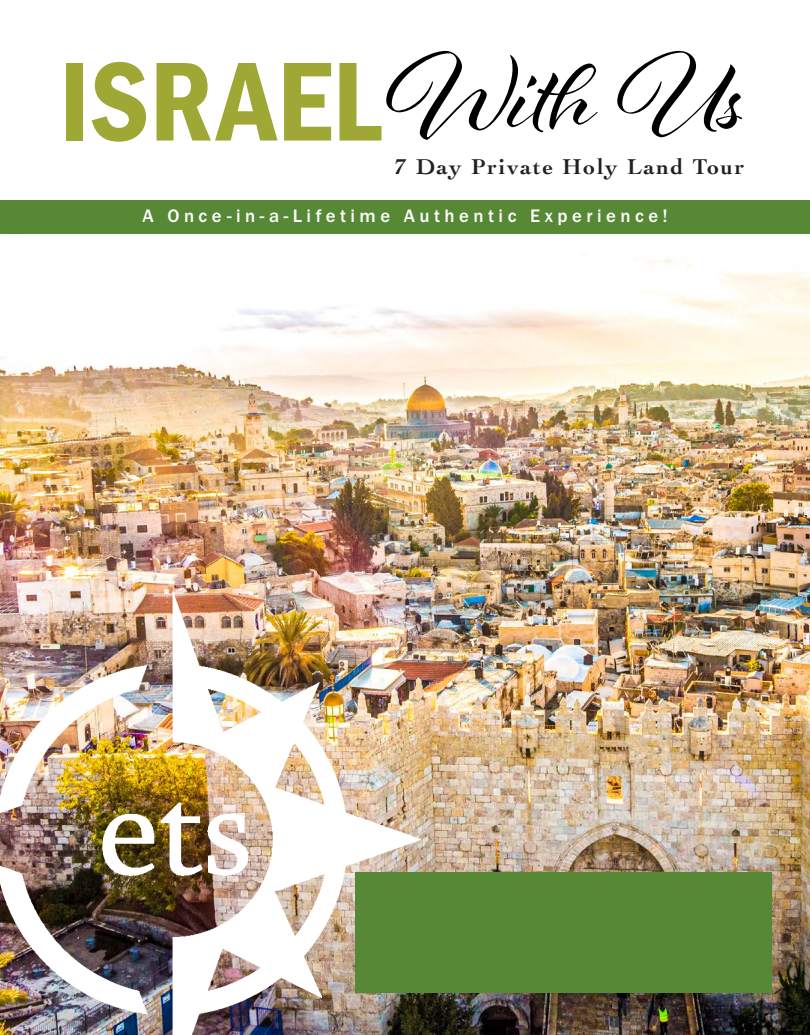
<style>
.page{position:relative;width:810px;height:1035px;background:#fff}
.page>*{position:absolute;margin:0;border:0;box-sizing:border-box;transform-origin:0 0}
.t1{font:116.25px "Franklin Gothic URW Con Dem";color:#a0a835}
.t2{font:115px "Al Fresco";color:#000}
.t3{font:700 22.5px "Cochin";letter-spacing:.08em;color:#231f20}
.t4{font:500 18.75px "Franklin Gothic URW";letter-spacing:.24em;color:#fff}
</style>
<div class="page">
<img style="left:0;top:200px;width:810px;height:835px">
<img style="left:0;top:592px;width:420px;height:443px">
<div style="left:0;top:201px;width:810px;height:33px;background:#568836"></div>
<div style="left:355px;top:872px;width:417px;height:121px;background:#568836"></div>
<p class="t1" style="left:58px;top:24px;width:325px">ISRAEL</p>
<p class="t2" style="left:386px;top:19px;width:361px">With Us</p>
<p class="t3" style="left:395px;top:152px;width:351px">7 Day Private Holy Land Tour</p>
<p class="t4" style="left:142px;top:205px;width:527px">A Once-in-a-Lifetime Authentic Experience!</p>
</div>
